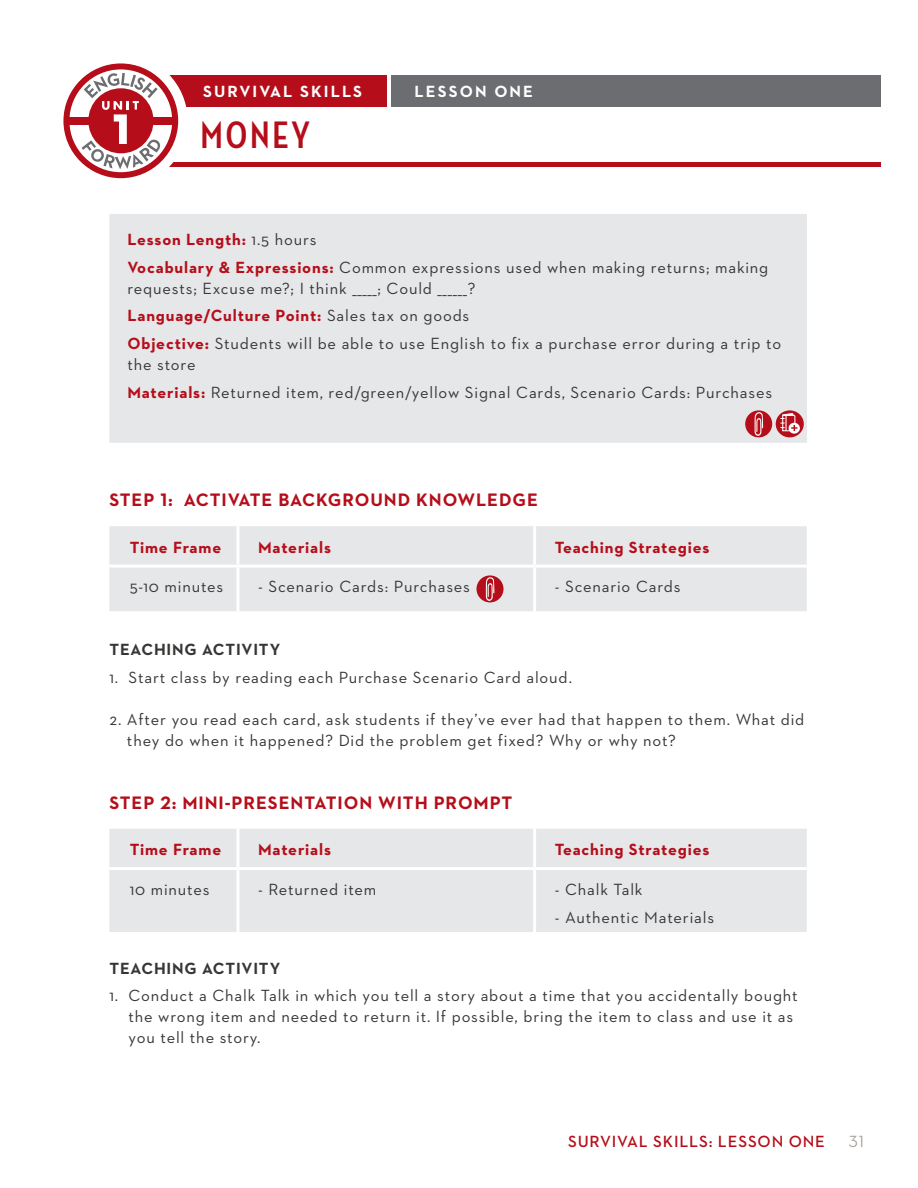
<style>
.page{position:relative;width:918px;height:1188px;background:#fff}
.page>*{position:absolute;margin:0;border:0;box-sizing:border-box;transform-origin:0 0}
.t1{font:700 39px "Neutraface Condensed";letter-spacing:.07em;color:#b50e1a}
.STEPS{font:700 18.3px "Neutraface 2 Text";letter-spacing:.05em;color:#b50e1a}
.BODY_COPY{font:16.5px/27.8px "Neutraface 2 Text";letter-spacing:.05em;color:#383635}
.t2{font:700 16.5px "Neutraface 2 Text";letter-spacing:.05em;color:#b50e1a}
.STEPS-2{font:700 16.5px "Neutraface 2 Text";letter-spacing:.05em;color:#383635}
.SUBHEAD_GRAY{font:600 16.5px "Neutraface 2 Text";letter-spacing:.05em;color:#b50e1a}
.t3{font:700 16.5px "Neutraface 2 Text";letter-spacing:.125em;color:#fff}
.SUBHEAD_GRAY-2{font:16.5px "Neutraface 2 Text";color:#a7a2a0}
.s1{font-weight:700;color:#b50e1a}
</style>
<div class="page">
<div style="left:127px;top:75px;width:276px;height:31px;background:#b50e1a"></div>
<div style="left:387px;top:75px;width:494px;height:31px;background:#6c6d70"></div>
<div style="left:387px;top:68px;width:5px;height:42px;background:#fff"></div>
<div style="left:106px;top:162px;width:775px;height:5px;background:#b50e1a"></div>
<svg style="left:63px;top:63px;width:125px;height:116px"></svg>
<div style="left:391px;top:76px;width:484px;height:31px;background:#6c6d70"></div>
<div style="left:109px;top:214px;width:698px;height:229px;background:#e6e7e9"></div>
<div style="left:109px;top:526px;width:698px;height:85px;background:#e6e7e9"></div>
<hr style="left:236px;top:526px;width:3px;height:39px;background:#fff">
<hr style="left:533px;top:526px;width:3px;height:39px;background:#fff">
<hr style="left:109px;top:565px;width:129px;height:3px;background:#fff">
<hr style="left:238px;top:565px;width:297px;height:3px;background:#fff">
<hr style="left:236px;top:568px;width:3px;height:43px;background:#fff">
<hr style="left:535px;top:565px;width:272px;height:3px;background:#fff">
<hr style="left:533px;top:568px;width:3px;height:43px;background:#fff">
<div style="left:109px;top:829px;width:698px;height:103px;background:#e6e7e9"></div>
<hr style="left:236px;top:829px;width:3px;height:38px;background:#fff">
<hr style="left:533px;top:829px;width:3px;height:38px;background:#fff">
<hr style="left:109px;top:867px;width:129px;height:3px;background:#fff">
<hr style="left:238px;top:867px;width:297px;height:3px;background:#fff">
<hr style="left:236px;top:870px;width:3px;height:62px;background:#fff">
<hr style="left:535px;top:867px;width:272px;height:3px;background:#fff">
<hr style="left:533px;top:870px;width:3px;height:62px;background:#fff">
<div style="left:776px;top:410px;width:28px;height:27px;background:#b50e1a;border-radius:50%"></div>
<svg style="left:789px;top:423px;width:11px;height:11px"></svg>
<svg style="left:780px;top:413px;width:17px;height:19px"></svg>
<div style="left:745px;top:410px;width:27px;height:27px;background:#b50e1a;border-radius:50%"></div>
<svg style="left:755px;top:412px;width:8px;height:24px"></svg>
<svg style="left:476px;top:575px;width:28px;height:27px"></svg>
<svg style="left:486px;top:576px;width:8px;height:25px"></svg>
<p class="t3" style="left:203px;top:81px;width:160px">SURVIVAL SKILLS</p>
<p class="t3" style="left:415px;top:81px;width:120px">LESSON ONE</p>
<h1 class="t1" style="left:201px;top:113px;width:111px">MONEY</h1>
<p class="BODY_COPY" style="left:127px;top:225px;width:642px"><span class="s1">Lesson Length:</span> 1.5 hours<br><span class="s1">Vocabulary &amp; Expressions:</span> Common expressions used when making returns; making</p>
<p class="BODY_COPY" style="left:127px;top:274px;width:655px">requests; Excuse me?; I think _____; Could ______?<br><span class="s1">Language/Culture Point:</span> Sales tax on goods<br><span class="s1">Objective:</span> Students will be able to use English to fix a purchase error during a trip to</p>
<p class="BODY_COPY" style="left:127px;top:350px;width:646px">the store<br><span class="s1">Materials:</span> Returned item, red/green/yellow Signal Cards, Scenario Cards: Purchases</p>
<p class="STEPS" style="left:109px;top:488px;width:430px">STEP 1: ACTIVATE BACKGROUND KNOWLEDGE</p>
<p class="t2" style="left:130px;top:536px;width:93px">Time Frame</p>
<p class="t2" style="left:258px;top:536px;width:74px">Materials</p>
<p class="t2" style="left:555px;top:536px;width:156px">Teaching Strategies</p>
<p class="BODY_COPY" style="left:130px;top:573px;width:95px">5-10 minutes</p>
<p class="BODY_COPY" style="left:258px;top:573px;width:213px">- Scenario Cards: Purchases</p>
<p class="BODY_COPY" style="left:555px;top:573px;width:127px">- Scenario Cards</p>
<p class="STEPS-2" style="left:109px;top:639px;width:172px">TEACHING ACTIVITY</p>
<p class="BODY_COPY" style="left:109px;top:663px;width:464px">1. Start class by reading each Purchase Scenario Card aloud.</p>
<p class="BODY_COPY" style="left:127px;top:709px;width:679px;line-height:21px;text-indent:-18px">2. After you read each card, ask students if they’ve ever had that happen to them. What did they do when it happened? Did the problem get fixed? Why or why not?</p>
<p class="STEPS" style="left:109px;top:791px;width:405px">STEP 2: MINI-PRESENTATION WITH PROMPT</p>
<p class="t2" style="left:130px;top:839px;width:93px">Time Frame</p>
<p class="t2" style="left:258px;top:839px;width:74px">Materials</p>
<p class="t2" style="left:555px;top:839px;width:156px">Teaching Strategies</p>
<p class="BODY_COPY" style="left:130px;top:875px;width:81px">10 minutes</p>
<p class="BODY_COPY" style="left:258px;top:875px;width:120px">- Returned item</p>
<p class="BODY_COPY" style="left:555px;top:875px;width:89px">- Chalk Talk</p>
<p class="BODY_COPY" style="left:555px;top:903px;width:161px">- Authentic Materials</p>
<p class="STEPS-2" style="left:109px;top:957px;width:172px">TEACHING ACTIVITY</p>
<p class="BODY_COPY" style="left:129px;top:985px;width:671px;line-height:21px;text-indent:-19px">1. Conduct a Chalk Talk in which you tell a story about a time that you accidentally bought the wrong item and needed to return it. If possible, bring the item to class and use it as you tell the story.</p>
<p class="SUBHEAD_GRAY" style="left:568px;top:1131px;width:258px">SURVIVAL SKILLS: LESSON ONE</p>
<p class="SUBHEAD_GRAY-2" style="left:849px;top:1131px;width:17px">31</p>
</div>
